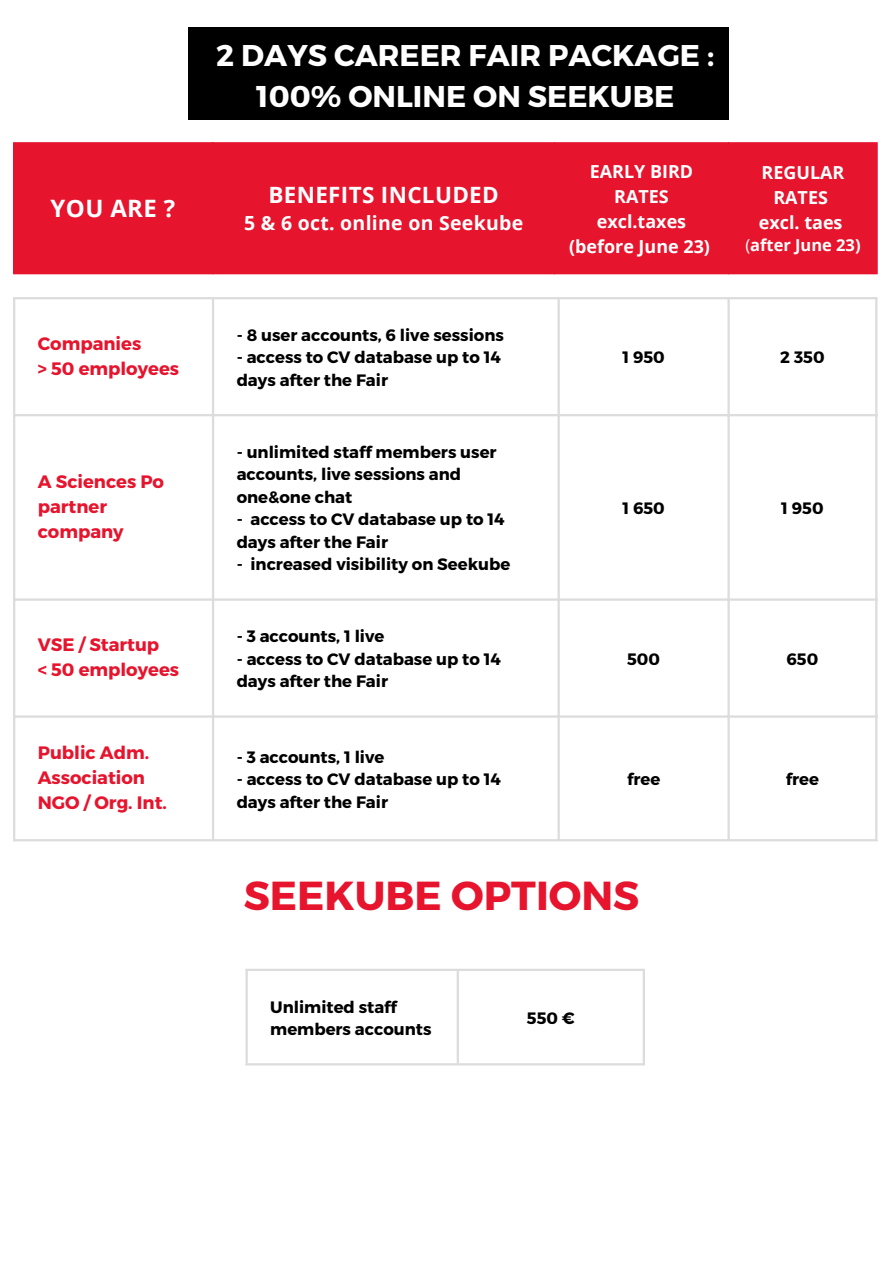
<style>
.page{position:relative;width:893px;height:1264px;background:#fff}
.page>*{position:absolute;margin:0;border:0;box-sizing:border-box;transform-origin:0 0}
.t1{font:700 40.5px "Montserrat";color:#e6142d}
.t2{font:700 30px/41.5px "Montserrat";color:#fff;text-align:center}
.t3{font:700 24px "Open Sans";letter-spacing:.015em;color:#fff}
.t4{font:700 22.5px "Open Sans";letter-spacing:.015em;color:#fff}
.t5{font:700 19.5px "Open Sans";letter-spacing:.015em;color:#fff}
.t6{font:700 18px/24.8px "Montserrat";color:#e6142d}
.t7{font:700 18px/24.8px "Open Sans";color:#fff;text-align:center}
.t8{font:700 16.5px/22.5px "Montserrat";color:#000}
.t9{font:700 16.5px "Open Sans";color:#fff}
.s1{font-weight:400}
</style>
<div class="page">
<hr style="left:13px;top:299px;width:2px;height:540px;background:#dcdcdc">
<hr style="left:212px;top:299px;width:2px;height:540px;background:#dcdcdc">
<hr style="left:557px;top:299px;width:2px;height:540px;background:#dcdcdc">
<hr style="left:727px;top:299px;width:2px;height:540px;background:#dcdcdc">
<hr style="left:875px;top:299px;width:2px;height:540px;background:#dcdcdc">
<hr style="left:13px;top:297px;width:864px;height:2px;background:#dcdcdc">
<hr style="left:13px;top:414px;width:864px;height:2px;background:#dcdcdc">
<hr style="left:13px;top:598px;width:864px;height:2px;background:#dcdcdc">
<hr style="left:13px;top:715px;width:864px;height:2px;background:#dcdcdc">
<hr style="left:13px;top:839px;width:864px;height:2px;background:#dcdcdc">
<div style="left:13px;top:142px;width:864px;height:132px;background:#e6142d"></div>
<hr style="left:245px;top:971px;width:3px;height:92px;background:#dcdcdc">
<hr style="left:456px;top:971px;width:3px;height:92px;background:#dcdcdc">
<hr style="left:642px;top:971px;width:3px;height:92px;background:#dcdcdc">
<hr style="left:245px;top:968px;width:400px;height:3px;background:#dcdcdc">
<hr style="left:245px;top:1063px;width:400px;height:2px;background:#dcdcdc">
<div style="left:188px;top:28px;width:540px;height:92px;background:#000"></div>
<p class="t3" style="left:51px;top:191px;width:126px">YOU ARE ?</p>
<p class="t6" style="left:38px;top:330px;width:105px">Companies</p>
<p class="t6" style="left:38px;top:355px;width:143px">&gt; 50 employees</p>
<p class="t6" style="left:38px;top:468px;width:128px">A Sciences Po partner company</p>
<p class="t6" style="left:38px;top:631px;width:123px">VSE / Startup</p>
<p class="t6" style="left:38px;top:656px;width:143px">&lt; 50 employees</p>
<p class="t6" style="left:38px;top:739px;width:113px">Public Adm.</p>
<p class="t6" style="left:38px;top:764px;width:109px">Association</p>
<p class="t6" style="left:38px;top:789px;width:131px">NGO / Org. Int.</p>
<p class="t2" style="left:216px;top:33px;width:499px">2 DAYS CAREER FAIR PACKAGE :<br>100% ONLINE ON SEEKUBE</p>
<p class="t4" style="left:268px;top:179px;width:232px">BENEFITS INCLUDED</p>
<p class="t5" style="left:244px;top:209px;width:281px">5 &amp; 6 oct. online on Seekube</p>
<p class="t7" style="left:569px;top:159px;width:142px">EARLY BIRD<br>RATES excl.taxes (before June 23)</p>
<p class="t7" style="left:761px;top:160px;width:84px">REGULAR</p>
<p class="t7" style="left:773px;top:185px;width:56px">RATES</p>
<p class="t7" style="left:758px;top:210px;width:85px">excl. taes</p>
<p class="t9" style="left:745px;top:234px;width:117px"><span class="s1">(</span>after June 23)</p>
<p class="t8" style="left:237px;top:323px;width:269px">- 8 user accounts, 6 live sessions</p>
<p class="t8" style="left:237px;top:345px;width:266px">- access to CV database up to 14 days after the Fair</p>
<p class="t8" style="left:622px;top:345px;width:44px">1 950</p>
<p class="t8" style="left:780px;top:345px;width:46px">2 350</p>
<p class="t8" style="left:237px;top:440px;width:261px">- unlimited staff members user accounts, live sessions and one&amp;one chat</p>
<p class="t8" style="left:237px;top:507px;width:269px">- access to CV database up to 14 days after the Fair</p>
<p class="t8" style="left:237px;top:552px;width:275px">- increased visibility on Seekube</p>
<p class="t8" style="left:622px;top:496px;width:44px">1 650</p>
<p class="t8" style="left:781px;top:496px;width:44px">1 950</p>
<p class="t8" style="left:237px;top:624px;width:149px">- 3 accounts, 1 live</p>
<p class="t8" style="left:237px;top:647px;width:266px">- access to CV database up to 14 days after the Fair</p>
<p class="t8" style="left:627px;top:647px;width:34px">500</p>
<p class="t8" style="left:786px;top:647px;width:33px">650</p>
<p class="t8" style="left:237px;top:744px;width:149px">- 3 accounts, 1 live</p>
<p class="t8" style="left:237px;top:767px;width:266px">- access to CV database up to 14 days after the Fair</p>
<p class="t8" style="left:627px;top:767px;width:35px">free</p>
<p class="t8" style="left:785px;top:767px;width:35px">free</p>
<p class="t1" style="left:244px;top:869px;width:397px">SEEKUBE OPTIONS</p>
<p class="t8" style="left:270px;top:994px;width:163px">Unlimited staff members accounts</p>
<p class="t8" style="left:527px;top:1005px;width:49px">550 €</p>
</div>
